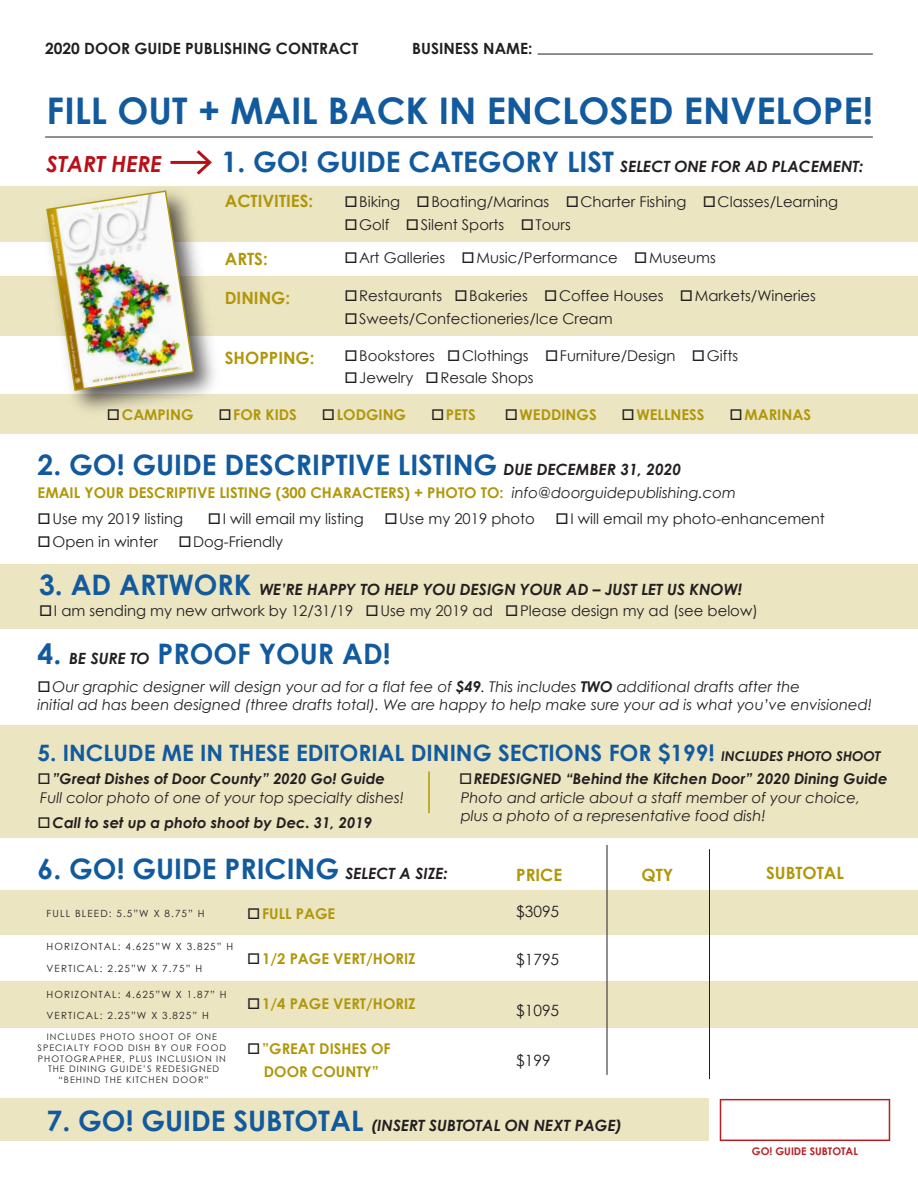
<style>
.page{position:relative;width:918px;height:1188px;background:#fff}
.page>*{position:absolute;margin:0;border:0;box-sizing:border-box;transform-origin:0 0}
.t1{font:700 36.75px "Century Gothic";color:#125a9e}
.t2{font:700 28.2px "Century Gothic";color:#125a9e}
.t3{font:700 22.65px "Century Gothic";color:#125a9e}
.t4{font:italic 700 22.2px "Century Gothic";color:#b90f17}
.t5{font:700 16.95px "Century Gothic";color:#b0970a}
.t6{font:italic 700 15.6px "Century Gothic";color:#231f20}
.t7{font:700 15.6px "Century Gothic";color:#231f20}
.t8{font:15.6px "Century Gothic";color:#231f20}
.t9{font:700 15.45px "Century Gothic";color:#231f20}
.t10{font:14.85px "Century Gothic";color:#231f20}
.t11{font:italic 14.85px/18px "Century Gothic";color:#231f20}
.t12{font:700 14.85px/22.6px "Century Gothic";color:#b0970a;text-align:center}
.t13{font:italic 700 14.85px "Century Gothic";color:#231f20}
.t14{font:700 10.5px "Century Gothic";color:#b81f23}
.t15{font:9.9px/21.1px "Century Gothic";letter-spacing:.11em;color:#231f20}
.t16{font:9px/10.5px "Century Gothic";letter-spacing:.11em;color:#231f20;text-align:center}
.s1{font-style:normal;font-size:28.2px;color:#125a9e}
.s2{color:#231f20}
.s3{font-style:italic;font-size:15.6px;color:#231f20}
.s4{font-weight:400;font-style:italic;color:#231f20}
.s5{font-weight:700}
.s6{font-style:italic;font-size:13.5px;color:#231f20}
</style>
<div class="page">
<div style="left:0;top:726px;width:918px;height:112px;background:#ebe5c2"></div>
<div style="left:0;top:1099px;width:710px;height:42px;background:#ebe5c2"></div>
<div style="left:0;top:394px;width:918px;height:40px;background:#ebe5c2"></div>
<div style="left:0;top:890px;width:918px;height:45px;background:#ebe5c2"></div>
<div style="left:0;top:981px;width:918px;height:47px;background:#ebe5c2"></div>
<div style="left:0;top:276px;width:918px;height:60px;background:#ebe5c2"></div>
<div style="left:0;top:186px;width:918px;height:55px;background:#ebe5c2"></div>
<div style="left:0;top:564px;width:918px;height:64px;background:#ebe5c2"></div>
<hr style="left:428px;top:771px;width:2px;height:42px;background:#b0970a">
<hr style="left:607px;top:845px;width:1px;height:230px;background:#231f20">
<hr style="left:45px;top:137px;width:828px;height:1px;background:#231f20">
<svg style="left:720px;top:1099px;width:170px;height:42px"></svg>
<hr style="left:171px;top:161px;width:38px;height:3px;background:#b90f17">
<svg style="left:197px;top:150px;width:15px;height:25px"></svg>
<hr style="left:538px;top:54px;width:335px;height:1px;background:#231f20">
<img style="left:34px;top:241px;width:194px;height:170px">
<img style="left:45px;top:190px;width:150px;height:202px">
<hr style="left:709px;top:849px;width:1px;height:230px;background:#231f20">
<p class="t7" style="left:45px;top:39px;width:315px">2020 DOOR GUIDE PUBLISHING CONTRACT</p>
<p class="t9" style="left:412px;top:39px;width:122px">BUSINESS NAME:</p>
<h1 class="t1" style="left:47px;top:88px;width:828px">FILL OUT + MAIL BACK IN ENCLOSED ENVELOPE!</h1>
<h3 class="t4" style="left:47px;top:150px;width:117px">START HERE</h3>
<p class="t6" style="left:222px;top:156px;width:643px"><span class="s1">1. GO! GUIDE CATEGORY LIST</span> SELECT ONE FOR AD PLACEMENT:</p>
<p class="t5" style="left:225px;top:190px;width:90px">ACTIVITIES:</p>
<p class="t5" style="left:225px;top:248px;width:45px">ARTS:</p>
<p class="t5" style="left:225px;top:287px;width:67px">DINING:</p>
<p class="t5" style="left:225px;top:347px;width:91px">SHOPPING:</p>
<p class="t10" style="left:344px;top:193px;width:495px">□Biking □Boating/Marinas □Charter Fishing □Classes/Learning</p>
<p class="t10" style="left:344px;top:215px;width:228px">□Golf □Silent Sports □Tours</p>
<p class="t10" style="left:344px;top:249px;width:373px">□Art Galleries □Music/Performance □Museums</p>
<p class="t10" style="left:344px;top:287px;width:473px">□Restaurants □Bakeries □Coffee Houses □Markets/Wineries</p>
<p class="t10" style="left:344px;top:309px;width:270px">□Sweets/Confectioneries/Ice Cream</p>
<p class="t10" style="left:344px;top:346px;width:395px">□Bookstores □Clothings □Furniture/Design □Gifts</p>
<p class="t10" style="left:344px;top:369px;width:191px">□Jewelry □Resale Shops</p>
<p class="t12" style="left:107px;top:403px;width:88px"><span class="s2">□</span>CAMPING</p>
<p class="t12" style="left:218px;top:403px;width:80px"><span class="s2">□</span>FOR KIDS</p>
<p class="t12" style="left:322px;top:403px;width:86px"><span class="s2">□</span>LODGING</p>
<p class="t12" style="left:431px;top:403px;width:46px"><span class="s2">□</span>PETS</p>
<p class="t12" style="left:505px;top:403px;width:93px"><span class="s2">□</span>WEDDINGS</p>
<p class="t12" style="left:622px;top:403px;width:85px"><span class="s2">□</span>WELLNESS</p>
<p class="t12" style="left:730px;top:403px;width:83px"><span class="s2">□</span>MARINAS</p>
<h2 class="t2" style="left:38px;top:447px;width:645px">2. GO! GUIDE DESCRIPTIVE LISTING <span class="s3">DUE DECEMBER 31, 2020</span></h2>
<p class="t12" style="left:38px;top:480px;width:700px">EMAIL YOUR DESCRIPTIVE LISTING (300 CHARACTERS) + PHOTO TO: <span class="s4">info@doorguidepublishing.com</span></p>
<p class="t10" style="left:38px;top:510px;width:147px">□Use my 2019 listing</p>
<p class="t10" style="left:208px;top:510px;width:157px">□I will email my listing</p>
<p class="t10" style="left:384px;top:510px;width:152px">□Use my 2019 photo</p>
<p class="t10" style="left:556px;top:510px;width:271px">□I will email my photo-enhancement</p>
<p class="t10" style="left:38px;top:533px;width:122px">□Open in winter</p>
<p class="t10" style="left:178px;top:533px;width:106px">□Dog-Friendly</p>
<p class="t6" style="left:39px;top:580px;width:704px"><span class="s1">3. AD ARTWORK</span> WE’RE HAPPY TO HELP YOU DESIGN YOUR AD – JUST LET US KNOW!</p>
<p class="t10" style="left:39px;top:602px;width:720px">□I am sending my new artwork by 12/31/19 □Use my 2019 ad □Please design my ad (see below)</p>
<h2 class="t2" style="left:38px;top:636px;width:355px">4. <span class="s3">BE SURE TO</span> PROOF YOUR AD!</h2>
<p class="t11" style="left:38px;top:677px;width:836px">□Our graphic designer will design your ad for a flat fee of <span class="s5">$49</span>. This includes <span class="s5">TWO</span> additional drafts after the<br>initial ad has been designed (three drafts total). We are happy to help make sure your ad is what you’ve envisioned!</p>
<h3 class="t3" style="left:38px;top:739px;width:844px">5. INCLUDE ME IN THESE EDITORIAL DINING SECTIONS FOR $199! <span class="s6">INCLUDES PHOTO SHOOT</span></h3>
<p class="t13" style="left:38px;top:769px;width:349px">□”Great Dishes of Door County” 2020 Go! Guide</p>
<p class="t13" style="left:459px;top:769px;width:430px">□REDESIGNED “Behind the Kitchen Door” 2020 Dining Guide</p>
<p class="t11" style="left:40px;top:789px;width:366px">Full color photo of one of your top specialty dishes!</p>
<p class="t11" style="left:461px;top:789px;width:401px">Photo and article about a staff member of your choice, plus a photo of a representative food dish!</p>
<p class="t13" style="left:38px;top:813px;width:336px">□Call to set up a photo shoot by Dec. 31, 2019</p>
<h2 class="t2" style="left:38px;top:851px;width:412px">6. GO! GUIDE PRICING <span class="s3">SELECT A SIZE:</span></h2>
<p class="t15" style="left:47px;top:903px;width:159px">FULL BLEED: 5.5”W X 8.75” H</p>
<p class="t15" style="left:47px;top:936px;width:188px">HORIZONTAL: 4.625”W X 3.825” H<br>VERTICAL: 2.25”W X 7.75” H</p>
<p class="t15" style="left:47px;top:983px;width:182px">HORIZONTAL: 4.625”W X 1.87” H<br>VERTICAL: 2.25”W X 3.825” H</p>
<p class="t16" style="left:38px;top:1032px;width:190px">INCLUDES PHOTO SHOOT OF ONE<br>SPECIALTY FOOD DISH BY OUR FOOD<br>PHOTOGRAPHER, PLUS INCLUSION IN<br>THE DINING GUIDE’S REDESIGNED “BEHIND THE KITCHEN DOOR”</p>
<p class="t12" style="left:247px;top:902px;width:90px"><span class="s2">□</span>FULL PAGE</p>
<p class="t12" style="left:247px;top:947px;width:170px"><span class="s2">□</span>1/2 PAGE VERT/HORIZ</p>
<p class="t12" style="left:247px;top:992px;width:170px"><span class="s2">□</span>1/4 PAGE VERT/HORIZ</p>
<p class="t12" style="left:247px;top:1037px;width:145px"><span class="s2">□</span>”GREAT DISHES OF<br>DOOR COUNTY”</p>
<p class="t5" style="left:516px;top:864px;width:48px">PRICE</p>
<p class="t5" style="left:766px;top:862px;width:79px">SUBTOTAL</p>
<p class="t5" style="left:641px;top:864px;width:33px">QTY</p>
<p class="t8" style="left:516px;top:902px;width:45px">$3095</p>
<p class="t8" style="left:516px;top:950px;width:45px">$1795</p>
<p class="t8" style="left:516px;top:1001px;width:45px">$1095</p>
<p class="t8" style="left:516px;top:1051px;width:36px">$199</p>
<p class="t6" style="left:47px;top:1115px;width:577px"><span class="s1">7. GO! GUIDE SUBTOTAL</span> (INSERT SUBTOTAL ON NEXT PAGE)</p>
<p class="t14" style="left:752px;top:1144px;width:108px">GO! GUIDE SUBTOTAL</p>
</div>
